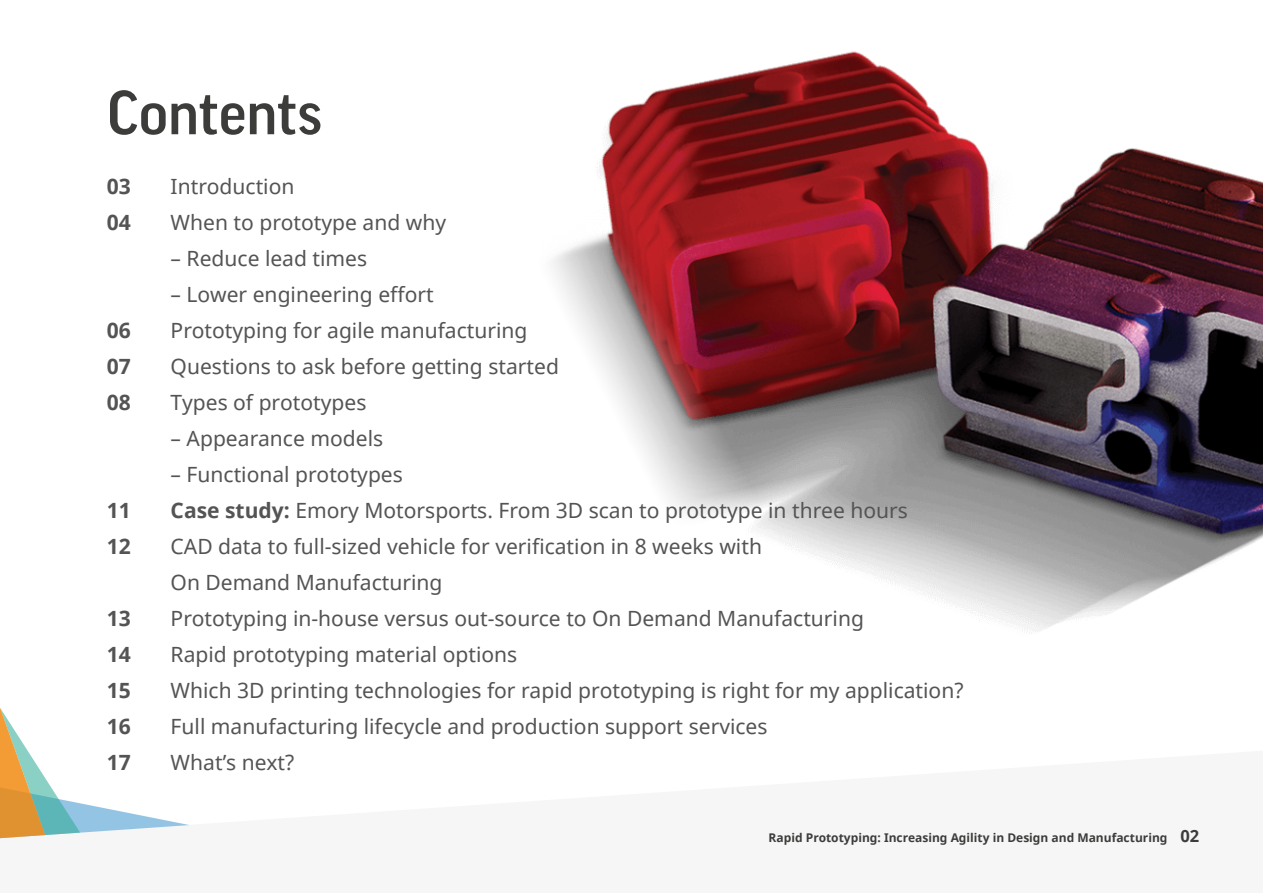
<style>
.page{position:relative;width:1263px;height:893px;background:#fff}
.page>*{position:absolute;margin:0;border:0;box-sizing:border-box;transform-origin:0 0}
.t1{font:500 60px "Good Pro";color:#3c3c3b}
.t2{font:21px/36px "Noto Sans";color:#555454}
.t3{font:700 21px "Noto Sans";color:#555454}
.t4{font:700 12px "Noto Sans";color:#3c3c3b}
.s1{font-weight:700}
.s2{font-size:16.5px}
</style>
<div class="page">
<img style="left:552px;top:51px;width:711px;height:583px">
<svg style="left:0;top:708px;width:190px;height:130px"></svg>
<h1 class="t1" style="left:107px;top:79px;width:217px">Contents</h1>
<p class="t3" style="left:107px;top:171px;width:26px">03</p>
<p class="t2" style="left:171px;top:167px;width:125px">Introduction</p>
<p class="t3" style="left:107px;top:207px;width:26px">04</p>
<p class="t2" style="left:171px;top:203px;width:277px">When to prototype and why</p>
<p class="t2" style="left:171px;top:239px;width:198px">– Reduce lead times</p>
<p class="t2" style="left:171px;top:275px;width:265px">– Lower engineering effort</p>
<p class="t3" style="left:107px;top:315px;width:26px">06</p>
<p class="t2" style="left:171px;top:311px;width:358px">Prototyping for agile manufacturing</p>
<p class="t3" style="left:107px;top:351px;width:26px">07</p>
<p class="t2" style="left:171px;top:347px;width:390px">Questions to ask before getting started</p>
<p class="t3" style="left:107px;top:387px;width:26px">08</p>
<p class="t2" style="left:171px;top:383px;width:197px">Types of prototypes</p>
<p class="t2" style="left:171px;top:419px;width:214px">– Appearance models</p>
<p class="t2" style="left:171px;top:455px;width:234px">– Functional prototypes</p>
<p class="t3" style="left:107px;top:495px;width:26px">11</p>
<p class="t2" style="left:171px;top:491px;width:739px"><span class="s1">Case study:</span> Emory Motorsports. From 3D scan to prototype in three hours</p>
<p class="t3" style="left:107px;top:531px;width:26px">12</p>
<p class="t2" style="left:171px;top:527px;width:593px">CAD data to full-sized vehicle for verification in 8 weeks with<br>On Demand Manufacturing</p>
<p class="t3" style="left:107px;top:603px;width:26px">13</p>
<p class="t2" style="left:171px;top:599px;width:695px">Prototyping in-house versus out-source to On Demand Manufacturing</p>
<p class="t3" style="left:107px;top:639px;width:26px">14</p>
<p class="t2" style="left:171px;top:635px;width:348px">Rapid prototyping material options</p>
<p class="t3" style="left:107px;top:675px;width:26px">15</p>
<p class="t2" style="left:171px;top:671px;width:794px">Which 3D printing technologies for rapid prototyping is right for my application?</p>
<p class="t3" style="left:107px;top:711px;width:26px">16</p>
<p class="t2" style="left:171px;top:707px;width:598px">Full manufacturing lifecycle and production support services</p>
<p class="t3" style="left:107px;top:747px;width:26px">17</p>
<p class="t2" style="left:171px;top:743px;width:125px">What’s next?</p>
<p class="t4" style="left:769px;top:829px;width:432px">Rapid Prototyping: Increasing Agility in Design and Manufacturing <span class="s2">02</span></p>
</div>
